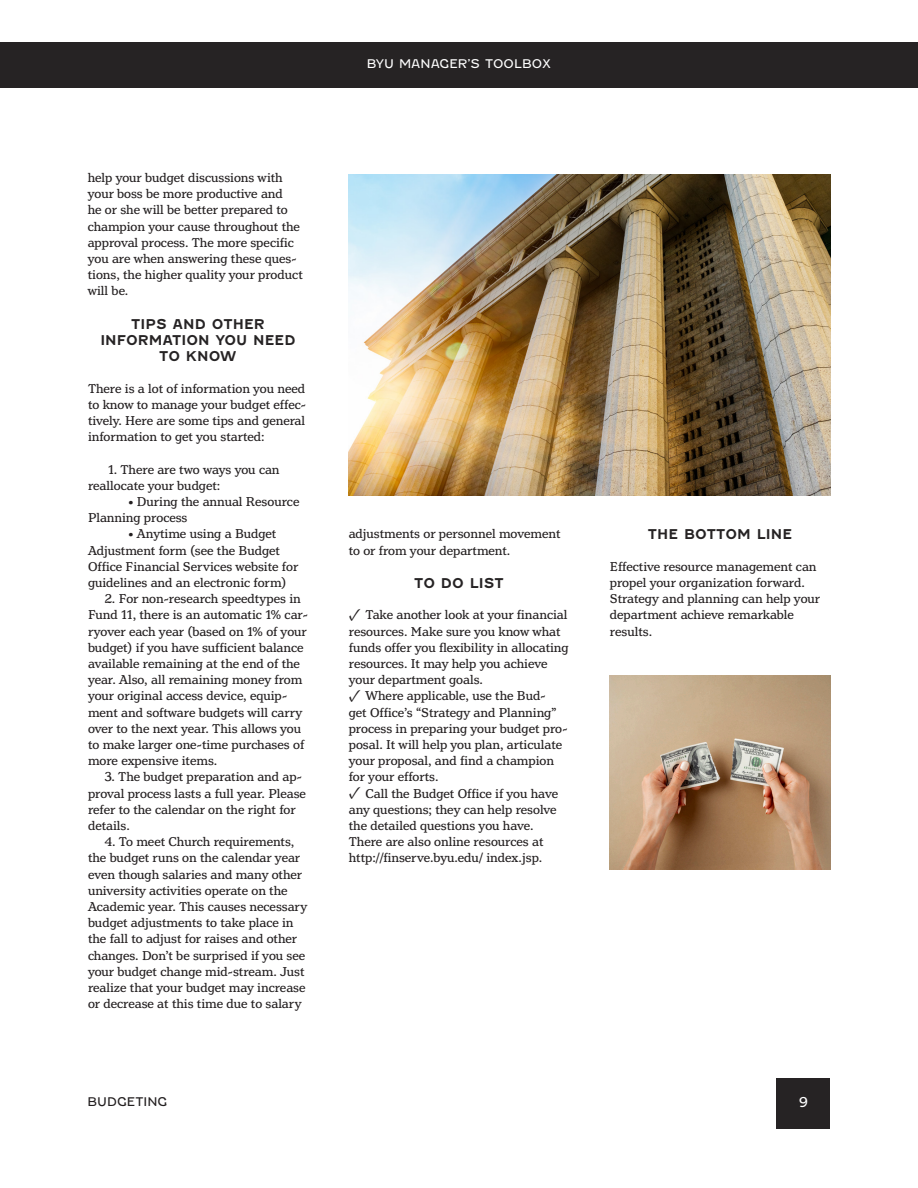
<style>
.page{position:relative;width:918px;height:1188px;background:#fff}
.page>*{position:absolute;margin:0;border:0;box-sizing:border-box;transform-origin:0 0}
.t1{font:18px "Minion Pro";color:#231f20}
.t2{font:13.5px/16.2px "Henriette";color:#231f20}
.t3{font:700 13.5px/16.2px "Fenwick Rg";color:#262324;text-align:center}
.t4{font:13.5px "Fenwick Lt";color:#fff}
.t5{font:12px "Fenwick Lt";color:#fff}
.t6{font:12px "Fenwick Lt";color:#231f20}
</style>
<div class="page">
<div style="left:777px;top:1078px;width:53px;height:51px;background:#262324"></div>
<img style="left:349px;top:174px;width:481px;height:321px">
<img style="left:610px;top:675px;width:220px;height:194px">
<div style="left:0;top:43px;width:918px;height:45px;background:#262324"></div>
<p class="t5" style="left:367px;top:57px;width:186px">BYU MANAGER’S TOOLBOX</p>
<p class="t2" style="left:88px;top:170px;width:217px">help your budget discussions with your boss be more productive and<br>he or she will be better prepared to champion your cause throughout the approval process. The more specific you are when answering these ques&shy;tions, the higher quality your product will be.</p>
<p class="t3" style="left:100px;top:316px;width:197px">TIPS AND OTHER<br>INFORMATION YOU NEED<br>TO KNOW</p>
<p class="t2" style="left:88px;top:380px;width:219px;text-align:justify">There is a lot of information you need to know to manage your budget effec&shy;tively. Here are some tips and general information to get you started:</p>
<p class="t2" style="left:88px;top:461px;width:193px;text-indent:20px">1. There are two ways you can reallocate your budget:</p>
<p class="t2" style="left:88px;top:494px;width:213px;text-indent:40px">• During the annual Resource<br>Planning process</p>
<p class="t2" style="left:88px;top:526px;width:212px;text-indent:40px">• Anytime using a Budget<br>Adjustment form (see the Budget<br>Office Financial Services website for guidelines and an electronic form)</p>
<p class="t2" style="left:88px;top:591px;width:221px;text-indent:17px">2. For non-research speedtypes in Fund 11, there is an automatic 1% car&shy;ryover each year (based on 1% of your budget) if you have sufficient balance available remaining at the end of the year. Also, all remaining money from your original access device, equip&shy;ment and software budgets will carry over to the next year. This allows you to make larger one-time purchases of more expensive items.</p>
<p class="t2" style="left:88px;top:769px;width:219px;text-indent:17px">3. The budget preparation and ap&shy;proval process lasts a full year. Please refer to the calendar on the right for details.</p>
<p class="t2" style="left:88px;top:834px;width:221px;text-indent:17px">4. To meet Church requirements, the budget runs on the calendar year even though salaries and many other university activities operate on the Academic year. This causes necessary budget adjustments to take place in the fall to adjust for raises and other changes. Don’t be surprised if you see your budget change mid-stream. Just realize that your budget may increase or decrease at this time due to salary</p>
<p class="t2" style="left:349px;top:526px;width:213px">adjustments or personnel movement to or from your department.</p>
<p class="t3" style="left:414px;top:575px;width:91px">TO DO LIST</p>
<p class="t1" style="left:349px;top:602px;width:14px">✓</p>
<p class="t2" style="left:349px;top:607px;width:221px;text-indent:17px">Take another look at your financial resources. Make sure you know what funds offer you flexibility in allocating resources. It may help you achieve your department goals.</p>
<p class="t2" style="left:349px;top:688px;width:220px;text-indent:17px">Where applicable, use the Bud-<br>get Office’s “Strategy and Planning” process in preparing your budget pro&shy;posal. It will help you plan, articulate your proposal, and find a champion for your efforts.</p>
<p class="t2" style="left:349px;top:785px;width:211px;text-indent:17px">Call the Budget Office if you have any questions; they can help resolve the detailed questions you have.<br>There are also online resources at http://finserve.byu.edu/ index.jsp.</p>
<p class="t1" style="left:349px;top:683px;width:14px">✓</p>
<p class="t1" style="left:349px;top:780px;width:14px">✓</p>
<p class="t3" style="left:648px;top:527px;width:146px">THE BOTTOM LINE</p>
<p class="t2" style="left:610px;top:558px;width:212px">Effective resource management can propel your organization forward.<br>Strategy and planning can help your department achieve remarkable results.</p>
<p class="t6" style="left:88px;top:1094px;width:81px">BUDGETING</p>
<p class="t4" style="left:799px;top:1094px;width:11px">9</p>
</div>
